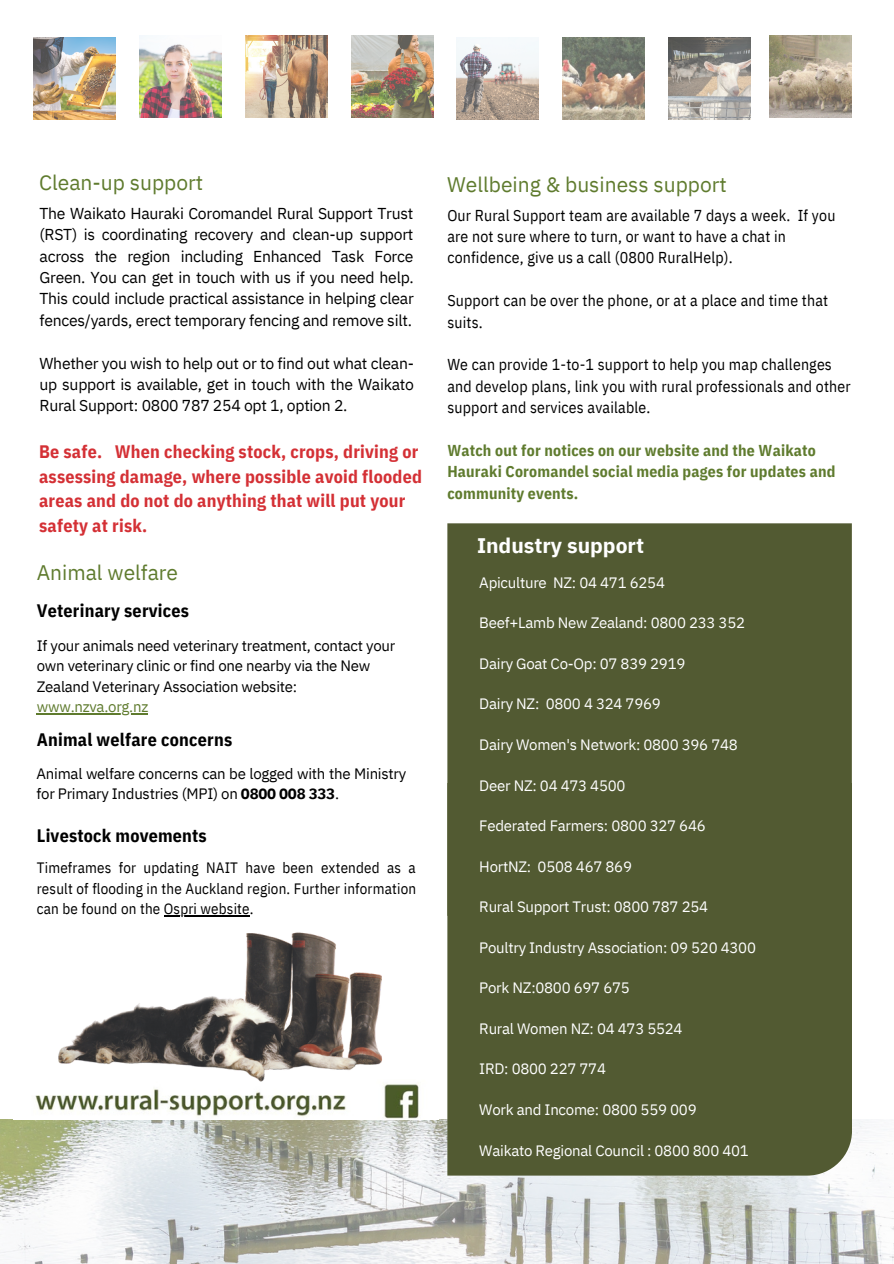
<style>
.page{position:relative;width:894px;height:1264px;background:#fff}
.page>*{position:absolute;margin:0;border:0;box-sizing:border-box;transform-origin:0 0}
.t1{font:21px "IBM Plex Sans";color:#5f7b2e}
.t2{font:700 21px "IBM Plex Sans";color:#fff}
.t3{font:700 18px/24.8px "IBM Plex Sans Cond";letter-spacing:.01em;color:#d43035}
.t4{font:700 18px "IBM Plex Sans Cond";letter-spacing:.01em;color:#000}
.t5{font:15.75px/21.5px "IBM Plex Sans";letter-spacing:-.015em;color:#000;text-align:justify}
.t6{font:15.75px/21.5px "IBM Plex Sans Cond";letter-spacing:.01em;color:#000}
.t7{font:700 15.75px/21.5px "IBM Plex Sans Cond";letter-spacing:.01em;color:#5f7b2e}
.t8{font:15px "IBM Plex Sans";letter-spacing:-.015em;color:#fff}
.t9{font:15px/20.2px "IBM Plex Sans";letter-spacing:-.015em;color:#000}
.t10{font:15px/20.7px "IBM Plex Sans Cond";letter-spacing:.01em;color:#000;text-align:justify}
.t11{font:15px "IBM Plex Sans";letter-spacing:-.015em;color:#5f7b2e}
.s1{font-weight:700}
</style>
<div class="page">
<img style="left:0;top:1119px;width:893px;height:144px">
<div style="left:447px;top:915px;width:404px;height:260px;background:#525a32"></div>
<div style="left:447px;top:523px;width:404px;height:392px;background:#525a32"></div>
<img style="left:35px;top:1084px;width:385px;height:35px">
<img style="left:49px;top:932px;width:346px;height:154px">
<img style="left:34px;top:38px;width:82px;height:82px">
<img style="left:139px;top:35px;width:82px;height:82px">
<img style="left:245px;top:35px;width:82px;height:82px">
<img style="left:351px;top:35px;width:82px;height:82px">
<img style="left:457px;top:38px;width:81px;height:82px">
<img style="left:562px;top:38px;width:82px;height:82px">
<img style="left:668px;top:38px;width:82px;height:82px">
<img style="left:769px;top:35px;width:82px;height:82px">
<hr style="left:37px;top:713px;width:111px;height:1px;background:#5f7b2e">
<hr style="left:164px;top:915px;width:86px;height:1px;background:#000">
<h1 class="t1" style="left:39px;top:168px;width:165px">Clean-up support</h1>
<h1 class="t1" style="left:447px;top:170px;width:281px">Wellbeing &amp; business support</h1>
<p class="t5" style="left:39px;top:202px;width:376px">The Waikato Hauraki Coromandel Rural Support Trust (RST) is coordinating recovery and clean-up support across the region including Enhanced Task Force Green. You can get in touch with us if you need help.<br>This could include practical assistance in helping clear fences/yards, erect temporary fencing and remove silt.</p>
<p class="t5" style="left:39px;top:352px;width:376px">Whether you wish to help out or to find out what clean&shy;up support is available, get in touch with the Waikato Rural Support: 0800 787 254 opt 1, option 2.</p>
<p class="t3" style="left:39px;top:438px;width:384px">Be safe. When checking stock, crops, driving or assessing damage, where possible avoid flooded areas and do not do anything that will put your safety at risk.</p>
<h1 class="t1" style="left:37px;top:558px;width:143px">Animal welfare</h1>
<p class="t4" style="left:37px;top:598px;width:154px">Veterinary services</p>
<p class="t9" style="left:37px;top:635px;width:360px">If your animals need veterinary treatment, contact your own veterinary clinic or find one nearby via the New<br>Zealand Veterinary Association website:</p>
<p class="t11" style="left:37px;top:696px;width:113px">www.nzva.org.nz</p>
<p class="t4" style="left:37px;top:727px;width:197px">Animal welfare concerns</p>
<p class="t9" style="left:37px;top:763px;width:371px">Animal welfare concerns can be logged with the Ministry for Primary Industries (MPI) on <span class="s1">0800 008 333</span>.</p>
<p class="t4" style="left:37px;top:823px;width:171px">Livestock movements</p>
<p class="t10" style="left:37px;top:857px;width:381px">Timeframes for updating NAIT have been extended as a result of flooding in the Auckland region. Further information can be found on the Ospri website.</p>
<p class="t6" style="left:447px;top:204px;width:389px">Our Rural Support team are available 7 days a week. If you are not sure where to turn, or want to have a chat in confidence, give us a call (0800 RuralHelp).</p>
<p class="t6" style="left:447px;top:289px;width:382px">Support can be over the phone, or at a place and time that suits.</p>
<p class="t6" style="left:447px;top:354px;width:405px">We can provide 1-to-1 support to help you map challenges and develop plans, link you with rural professionals and other support and services available.</p>
<p class="t7" style="left:447px;top:439px;width:389px">Watch out for notices on our website and the Waikato<br>Hauraki Coromandel social media pages for updates and community events.</p>
<h1 class="t2" style="left:477px;top:531px;width:168px">Industry support</h1>
<p class="t8" style="left:479px;top:572px;width:187px">Apiculture NZ: 04 471 6254</p>
<p class="t8" style="left:479px;top:613px;width:267px">Beef+Lamb New Zealand: 0800 233 352</p>
<p class="t8" style="left:479px;top:653px;width:207px">Dairy Goat Co-Op: 07 839 2919</p>
<p class="t8" style="left:479px;top:694px;width:183px">Dairy NZ: 0800 4 324 7969</p>
<p class="t8" style="left:479px;top:734px;width:260px">Dairy Women's Network: 0800 396 748</p>
<p class="t8" style="left:479px;top:775px;width:148px">Deer NZ: 04 473 4500</p>
<p class="t8" style="left:479px;top:815px;width:228px">Federated Farmers: 0800 327 646</p>
<p class="t8" style="left:479px;top:856px;width:154px">HortNZ: 0508 467 869</p>
<p class="t8" style="left:479px;top:896px;width:230px">Rural Support Trust: 0800 787 254</p>
<p class="t8" style="left:479px;top:937px;width:278px">Poultry Industry Association: 09 520 4300</p>
<p class="t8" style="left:479px;top:977px;width:152px">Pork NZ:0800 697 675</p>
<p class="t8" style="left:479px;top:1018px;width:205px">Rural Women NZ: 04 473 5524</p>
<p class="t8" style="left:479px;top:1059px;width:128px">IRD: 0800 227 774</p>
<p class="t8" style="left:479px;top:1099px;width:219px">Work and Income: 0800 559 009</p>
<p class="t8" style="left:479px;top:1140px;width:271px">Waikato Regional Council : 0800 800 401</p>
</div>
